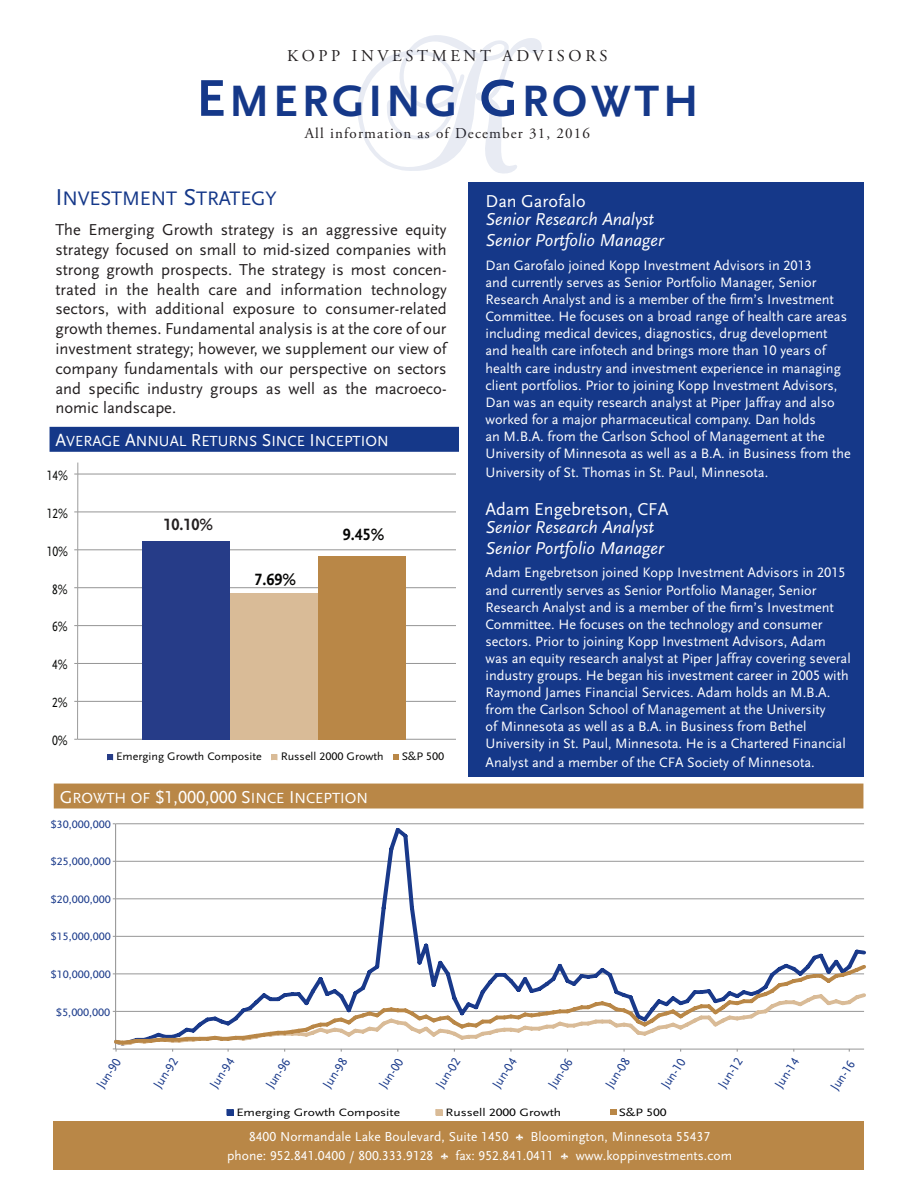
<style>
.page{position:relative;width:918px;height:1188px;background:#fff}
.page>*{position:absolute;margin:0;border:0;box-sizing:border-box;transform-origin:0 0}
.Sub-Headline{font:45.9px "Scala Sans Lining Bold SC850";letter-spacing:.08em;color:#153889}
.t1{font:20.4px "Scala Sans Lining SC850";letter-spacing:-.005em;color:#153889}
.t2{font:italic 18px "Scala Sans Lining";color:#fff}
.t3{font:18px "Scala Sans Lining";color:#fff}
.t4{font:700 17.1px "Scala Sans Lining";color:#050504;scale:.94 1}
.t5{font:700 17.1px "Scala Sans Lining";color:#231f20;scale:.94 1}
.Intro{font:16.5px/19.8px "Scala Sans Lining";color:#231f20;text-align:justify}
.t6{font:16.5px "Adobe Garamond Pro";letter-spacing:.22em;color:#231f20}
.t7{font:15.3px "Scala Sans Lining SC850";color:#fff}
.t8{font:15px "Adobe Garamond Pro";letter-spacing:.075em;color:#231f20}
.t9{font:14.25px/17.1px "Scala Sans Lining";color:#fff}
.t10{font:14.1px "Scala Sans Lining";color:#040503;scale:.82 1}
.Bullet_Item{font:13.5px "Scala Sans Lining";letter-spacing:.005em;color:#fff}
.t11{font:12.75px "Scala Sans Lining";color:#19398a}
.t12{font:11.4px "Scala Sans Lining";color:#050504;scale:1.06 1}
.t13{font:11.1px "Scala Sans Lining";color:#19398a;scale:1.07 1}
.t14{font:11.1px "Scala Sans Lining";color:#000;scale:1.21 1}
.s1{font-size:54px}
.s2{font-size:24px}
.s3{font-size:18px}
</style>
<div class="page">
<div style="left:53px;top:1122px;width:811px;height:48px;background:#b98747"></div>
<div style="left:469px;top:182px;width:395px;height:595px;background:#153889"></div>
<div style="left:55px;top:784px;width:808px;height:24px;background:#b98747"></div>
<div style="left:54px;top:784px;width:809px;height:25px;border:2px solid #b98747"></div>
<svg style="left:610px;top:1109px;width:6px;height:5px"></svg>
<svg style="left:437px;top:1111px;width:4px;height:3px"></svg>
<div style="left:435px;top:1109px;width:8px;height:7px;border:1px solid #d9bb97"></div>
<svg style="left:228px;top:1111px;width:4px;height:3px"></svg>
<div style="left:226px;top:1109px;width:8px;height:7px;border:1px solid #19398a"></div>
<hr style="left:116px;top:823px;width:748px;height:1px;background:#989898">
<svg style="left:112px;top:824px;width:754px;height:138px"></svg>
<svg style="left:113px;top:1048px;width:751px;height:4px"></svg>
<svg style="left:112px;top:962px;width:754px;height:85px"></svg>
<svg style="left:357px;top:35px;width:185px;height:138px"></svg>
<hr style="left:78px;top:739px;width:378px;height:1px;background:#989898">
<hr style="left:78px;top:701px;width:378px;height:1px;background:#989898">
<hr style="left:78px;top:663px;width:378px;height:1px;background:#989898">
<hr style="left:78px;top:625px;width:378px;height:1px;background:#989898">
<hr style="left:78px;top:587px;width:378px;height:1px;background:#989898">
<hr style="left:78px;top:549px;width:378px;height:1px;background:#989898">
<hr style="left:78px;top:511px;width:378px;height:1px;background:#989898">
<hr style="left:78px;top:474px;width:378px;height:1px;background:#989898">
<div style="left:142px;top:541px;width:88px;height:199px;background:#263c88"></div>
<hr style="left:77px;top:463px;width:1px;height:276px;background:#989898">
<div style="left:230px;top:594px;width:88px;height:146px;background:#d9bb97"></div>
<div style="left:318px;top:556px;width:88px;height:184px;background:#b98747"></div>
<svg style="left:394px;top:755px;width:5px;height:5px"></svg>
<div style="left:271px;top:754px;width:6px;height:7px;border:1px solid #d9bb97"></div>
<div style="left:107px;top:754px;width:6px;height:7px;border:1px solid #263c87"></div>
<div style="left:50px;top:428px;width:408px;height:23px;background:#153889"></div>
<div style="left:50px;top:427px;width:409px;height:25px;border:2px solid #153889"></div>
<p class="t6" style="left:287px;top:46px;width:322px">KOPP INVESTMENT ADVISORS</p>
<p class="Sub-Headline" style="left:196px;top:76px;width:504px"><span class="s1">E</span>MERGING <span class="s1">G</span>ROWTH</p>
<p class="t8" style="left:305px;top:125px;width:287px">All information as of December 31, 2016</p>
<p class="t1" style="left:55px;top:187px;width:223px"><span class="s2">I</span>NVESTMENT <span class="s2">S</span>TRATEGY</p>
<p class="Intro" style="left:55px;top:220px;width:393px">The Emerging Growth strategy is an aggressive equity strategy focused on small to mid-sized companies with strong growth prospects. The strategy is most concen&shy;trated in the health care and information technology sectors, with additional exposure to consumer-related growth themes. Fundamental analysis is at the core of our investment strategy; however, we supplement our view of company fundamentals with our perspective on sectors and specific industry groups as well as the macroeco&shy;nomic landscape.</p>
<p class="t7" style="left:56px;top:433px;width:335px"><span class="s3">A</span>VERAGE <span class="s3">A</span>NNUAL <span class="s3">R</span>ETURNS <span class="s3">S</span>I NCE <span class="s3">I</span>NCEPTION</p>
<p class="t10" style="left:47px;top:468px;width:28px">14%</p>
<p class="t10" style="left:47px;top:506px;width:28px">12%</p>
<p class="t10" style="left:47px;top:544px;width:28px">10%</p>
<p class="t10" style="left:52px;top:581px;width:21px">8%</p>
<p class="t10" style="left:52px;top:619px;width:21px">6%</p>
<p class="t10" style="left:52px;top:657px;width:21px">4%</p>
<p class="t10" style="left:52px;top:695px;width:21px">2%</p>
<p class="t10" style="left:52px;top:733px;width:21px">0%</p>
<p class="t5" style="left:164px;top:515px;width:54px">10.10%</p>
<p class="t4" style="left:254px;top:570px;width:46px">7.69%</p>
<p class="t4" style="left:343px;top:525px;width:46px">9.45%</p>
<p class="t12" style="left:116px;top:750px;width:139px">Emerging Growth Composite</p>
<p class="t12" style="left:281px;top:750px;width:99px">Russell 2000 Growth</p>
<p class="t12" style="left:402px;top:750px;width:42px">S&amp;P 500</p>
<p class="t7" style="left:60px;top:789px;width:310px"><span class="s3">G</span> ROWTH OF <span class="s3">$1,000,000 S</span>I NCE <span class="s3">I</span>NCEPTION</p>
<p class="t13" style="left:51px;top:818px;width:58px">$30,000,000</p>
<p class="t13" style="left:51px;top:856px;width:58px">$25,000,000</p>
<p class="t13" style="left:51px;top:893px;width:58px">$20,000,000</p>
<p class="t13" style="left:51px;top:931px;width:58px">$15,000,000</p>
<p class="t13" style="left:51px;top:968px;width:58px">$10,000,000</p>
<p class="t13" style="left:56px;top:1006px;width:52px">$5,000,000</p>
<p class="t3" style="left:486px;top:191px;width:102px">Dan Garofalo</p>
<p class="t2" style="left:486px;top:209px;width:170px">Senior Research Analyst</p>
<p class="t2" style="left:486px;top:230px;width:180px">Senior Portfolio Manager</p>
<p class="t9" style="left:486px;top:257px;width:367px">Dan Garofalo joined Kopp Investment Advisors in 2013<br>and currently serves as Senior Portfolio Manager, Senior Research Analyst and is a member of the firm’s Investment Committee. He focuses on a broad range of health care areas including medical devices, diagnostics, drug development and health care infotech and brings more than 10 years of health care industry and investment experience in managing client portfolios. Prior to joining Kopp Investment Advisors, Dan was an equity research analyst at Piper Jaffray and also worked for a major pharmaceutical company. Dan holds<br>an M.B.A. from the Carlson School of Management at the University of Minnesota as well as a B.A. in Business from the</p>
<p class="t9" style="left:486px;top:464px;width:284px">University of St. Thomas in St. Paul, Minnesota.</p>
<p class="t3" style="left:486px;top:499px;width:184px">Adam Engebretson, CFA</p>
<p class="t2" style="left:486px;top:517px;width:170px">Senior Research Analyst</p>
<p class="t2" style="left:486px;top:538px;width:180px">Senior Portfolio Manager</p>
<p class="t9" style="left:486px;top:565px;width:367px">Adam Engebretson joined Kopp Investment Advisors in 2015 and currently serves as Senior Portfolio Manager, Senior Research Analyst and is a member of the firm’s Investment Committee. He focuses on the technology and consumer sectors. Prior to joining Kopp Investment Advisors, Adam was an equity research analyst at Piper Jaffray covering several industry groups. He began his investment career in 2005 with Raymond James Financial Services. Adam holds an M.B.A. from the Carlson School of Management at the University<br>of Minnesota as well as a B.A. in Business from Bethel University in St. Paul, Minnesota. He is a Chartered Financial</p>
<p class="t9" style="left:486px;top:754px;width:331px">Analyst and a member of the CFA Society of Minnesota.</p>
<p class="t11" style="left:94px;top:1083px;width:35px;rotate:-55deg">Jun-90</p>
<p class="t11" style="left:151px;top:1082px;width:35px;rotate:-55deg">Jun-92</p>
<p class="t11" style="left:207px;top:1082px;width:35px;rotate:-55deg">Jun-94</p>
<p class="t11" style="left:263px;top:1083px;width:35px;rotate:-55deg">Jun-96</p>
<p class="t11" style="left:320px;top:1082px;width:35px;rotate:-55deg">Jun-98</p>
<p class="t11" style="left:376px;top:1083px;width:35px;rotate:-55deg">Jun-00</p>
<p class="t11" style="left:433px;top:1082px;width:35px;rotate:-55deg">Jun-02</p>
<p class="t11" style="left:490px;top:1082px;width:35px;rotate:-55deg">Jun-04</p>
<p class="t11" style="left:545px;top:1083px;width:35px;rotate:-55deg">Jun-06</p>
<p class="t11" style="left:603px;top:1082px;width:35px;rotate:-55deg">Jun-08</p>
<p class="t11" style="left:658px;top:1083px;width:35px;rotate:-55deg">Jun-10</p>
<p class="t11" style="left:716px;top:1082px;width:35px;rotate:-55deg">Jun-12</p>
<p class="t11" style="left:772px;top:1082px;width:35px;rotate:-55deg">Jun-14</p>
<p class="t11" style="left:828px;top:1085px;width:35px;rotate:-55deg">Jun-16</p>
<p class="Bullet_Item" style="left:249px;top:1129px;width:261px">8400 Normandale Lake Boulevard, Suite 1450</p>
<p class="Bullet_Item" style="left:531px;top:1129px;width:181px">Bloomington, Minnesota 55437</p>
<p class="Bullet_Item" style="left:227px;top:1148px;width:208px">phone: 952.841.0400 / 800.333.9128</p>
<p class="Bullet_Item" style="left:455px;top:1148px;width:100px">fax: 952.841.0411</p>
<p class="Bullet_Item" style="left:576px;top:1148px;width:158px">www.koppinvestments.com</p>
<p class="t14" style="left:236px;top:1106px;width:137px">Emerging Growth Composite</p>
<p class="t14" style="left:446px;top:1106px;width:97px">Russell 2000 Growth</p>
<p class="t14" style="left:619px;top:1106px;width:41px">S&amp;P 500</p>
</div>
